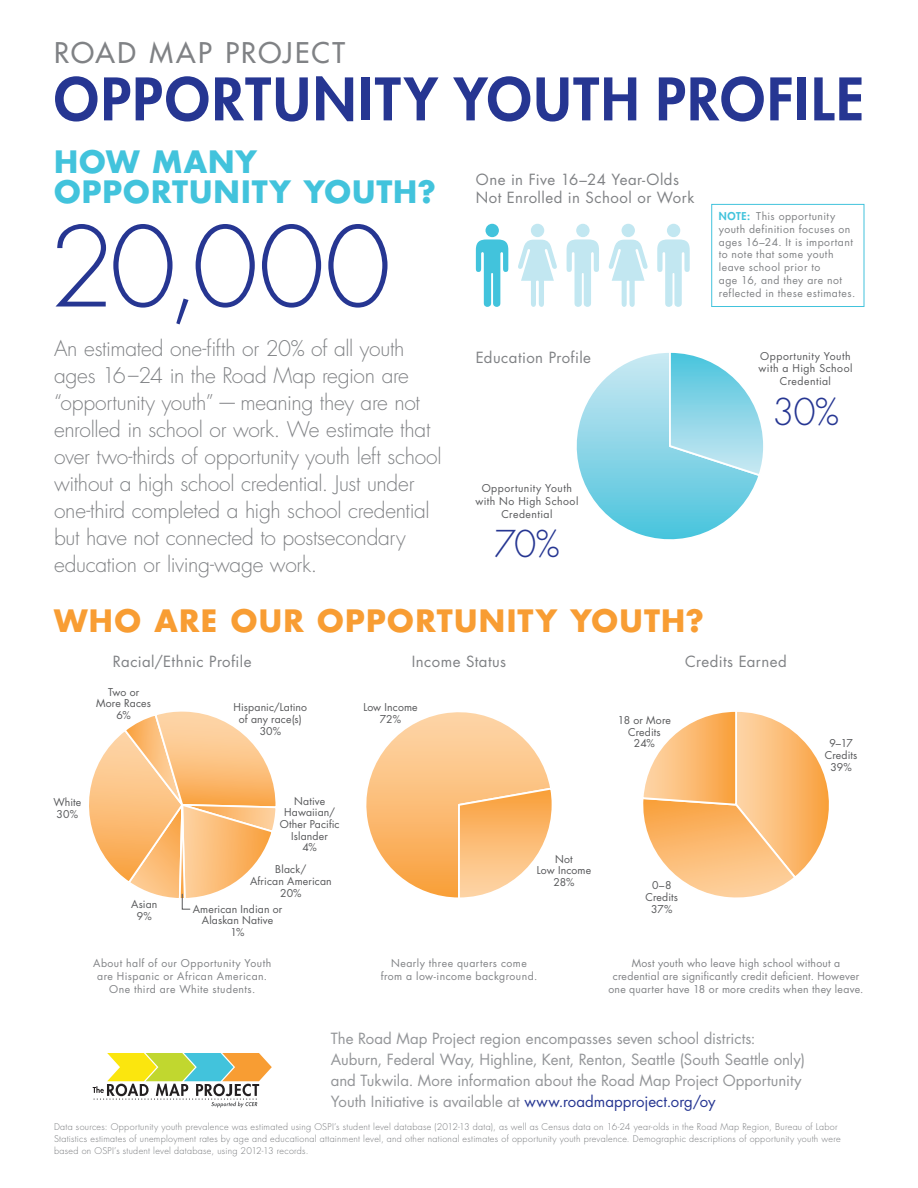
<style>
.page{position:relative;width:918px;height:1188px;background:#fff}
.page>*{position:absolute;margin:0;border:0;box-sizing:border-box;transform-origin:0 0}
.t1{font:300 108px "Futura Std";color:#263692}
.t2{font:800 57px "Futura Std";letter-spacing:.035em;color:#263692}
.t3{font:300 36px "Futura Std";color:#263692}
.t4{font:700 30px "Futura Std";letter-spacing:.045em;color:#f89d33}
.t5{font:700 30px/30px "Futura Std";letter-spacing:.035em;color:#42c3dc}
.t6{font:500 27.75px "Futura Std";letter-spacing:.075em;color:#808285}
.t7{font:300 21px/27px "Futura Std";letter-spacing:-.01em;color:#808285}
.t8{font:15px/21px "Futura Std";color:#939598}
.t9{font:15px/18.8px "Futura Std";letter-spacing:.03em;color:#808285}
.t10{font:10.5px/12.8px "Futura Std";letter-spacing:.04em;color:#808285;text-align:center}
.t11{font:10.5px/11.6px "Futura Std";letter-spacing:.015em;color:#57585a;text-align:center}
.t12{font:10.5px/12.8px "Futura Std";letter-spacing:.045em;color:#57585a;text-align:center}
.t13{font:300 9px/12px "Futura Std";letter-spacing:.03em;color:#76787b}
.s1{font-weight:800;color:#42c3dc}
.s2{color:#263692}
</style>
<div class="page">
<svg style="left:476px;top:224px;width:32px;height:83px"></svg>
<svg style="left:567px;top:224px;width:32px;height:83px"></svg>
<svg style="left:657px;top:224px;width:33px;height:83px"></svg>
<svg style="left:518px;top:224px;width:39px;height:83px"></svg>
<svg style="left:608px;top:224px;width:40px;height:83px"></svg>
<svg style="left:576px;top:352px;width:187px;height:188px"></svg>
<div style="left:711px;top:204px;width:153px;height:103px;border:1px solid #42c3dc"></div>
<svg style="left:93px;top:1053px;width:179px;height:54px"></svg>
<svg style="left:643px;top:711px;width:186px;height:187px"></svg>
<svg style="left:366px;top:712px;width:186px;height:186px"></svg>
<svg style="left:89px;top:711px;width:187px;height:199px"></svg>
<h3 class="t6" style="left:54px;top:36px;width:293px">ROAD MAP PROJECT</h3>
<h2 class="t2" style="left:54px;top:63px;width:812px">OPPORTUNITY YOUTH PROFILE</h2>
<h3 class="t5" style="left:54px;top:147px;width:383px">HOW MANY<br>OPPORTUNITY YOUTH?</h3>
<h1 class="t1" style="left:48px;top:202px;width:345px">20,000</h1>
<p class="t7" style="left:54px;top:336px;width:389px">An estimated one-fifth or 20% of all youth ages 16–24 in the Road Map region are “opportunity youth”—meaning they are not enrolled in school or work. We estimate that over two-thirds of opportunity youth left school without a high school credential. Just under one-third completed a high school credential but have not connected to postsecondary education or living-wage work.</p>
<h3 class="t9" style="left:476px;top:170px;width:220px">One in Five 16–24 Year-Olds<br>Not Enrolled in School or Work</h3>
<h3 class="t9" style="left:476px;top:349px;width:117px">Education Profile</h3>
<p class="t12" style="left:475px;top:482px;width:105px">Opportunity Youth with No High School<br>Credential</p>
<h3 class="t3" style="left:494px;top:522px;width:67px">70%</h3>
<h3 class="t4" style="left:54px;top:601px;width:652px">WHO ARE OUR OPPORTUNITY YOUTH?</h3>
<p class="t10" style="left:719px;top:210px;width:138px;text-align:left"><span class="s1">NOTE:</span> This opportunity youth definition focuses on ages 16–24. It is important to note that some youth leave school prior to<br>age 16, and they are not reflected in these estimates.</p>
<p class="t12" style="left:759px;top:350px;width:95px">Opportunity Youth with a High School<br>Credential</p>
<h3 class="t3" style="left:772px;top:390px;width:68px">30%</h3>
<p class="t11" style="left:53px;top:797px;width:30px">White<br>30%</p>
<h3 class="t9" style="left:113px;top:652px;width:140px">Racial/Ethnic Profile</h3>
<h3 class="t9" style="left:412px;top:652px;width:96px">Income Status</h3>
<h3 class="t9" style="left:685px;top:652px;width:103px">Credits Earned</h3>
<p class="t11" style="left:96px;top:686px;width:56px">Two or<br>More Races<br>6%</p>
<p class="t11" style="left:131px;top:899px;width:28px">Asian<br>9%</p>
<p class="t11" style="left:234px;top:702px;width:75px">Hispanic/Latino of any race(s)<br>30%</p>
<p class="t11" style="left:280px;top:795px;width:61px">Native<br>Hawaiian/<br>Other Pacific<br>Islander<br>4%</p>
<p class="t11" style="left:250px;top:864px;width:83px">Black/<br>African American<br>20%</p>
<p class="t11" style="left:193px;top:903px;width:91px">American Indian or<br>Alaskan Native<br>1%</p>
<p class="t11" style="left:363px;top:702px;width:56px">Low Income<br>72%</p>
<p class="t11" style="left:618px;top:715px;width:55px">18 or More<br>Credits<br>24%</p>
<p class="t11" style="left:537px;top:853px;width:56px">Not<br>Low Income<br>28%</p>
<p class="t11" style="left:646px;top:880px;width:34px">0–8<br>Credits<br>37%</p>
<p class="t11" style="left:825px;top:738px;width:34px">9–17<br>Credits<br>39%</p>
<p class="t10" style="left:93px;top:957px;width:180px">About half of our Opportunity Youth are Hispanic or African American.<br>One third are White students.</p>
<p class="t10" style="left:381px;top:957px;width:158px">Nearly three quarters come from a low-income background.</p>
<p class="t10" style="left:608px;top:957px;width:257px">Most youth who leave high school without a credential are significantly credit deficient. However one quarter have 18 or more credits when they leave.</p>
<p class="t8" style="left:331px;top:1029px;width:476px">The Road Map Project region encompasses seven school districts:<br>Auburn, Federal Way, Highline, Kent, Renton, Seattle (South Seattle only) and Tukwila. More information about the Road Map Project Opportunity Youth Initiative is available at <span class="s2">www.roadmapproject.org/oy</span></p>
<p class="t13" style="left:54px;top:1121px;width:788px">Data sources: Opportunity youth prevalence was estimated using OSPI’s student level database (2012-13 data), as well as Census data on 16-24 year-olds in the Road Map Region, Bureau of Labor<br>Statistics estimates of unemployment rates by age and educational attainment level, and other national estimates of opportunity youth prevalence. Demographic descriptions of opportunity youth were based on OSPI’s student level database, using 2012-13 records.</p>
</div>
